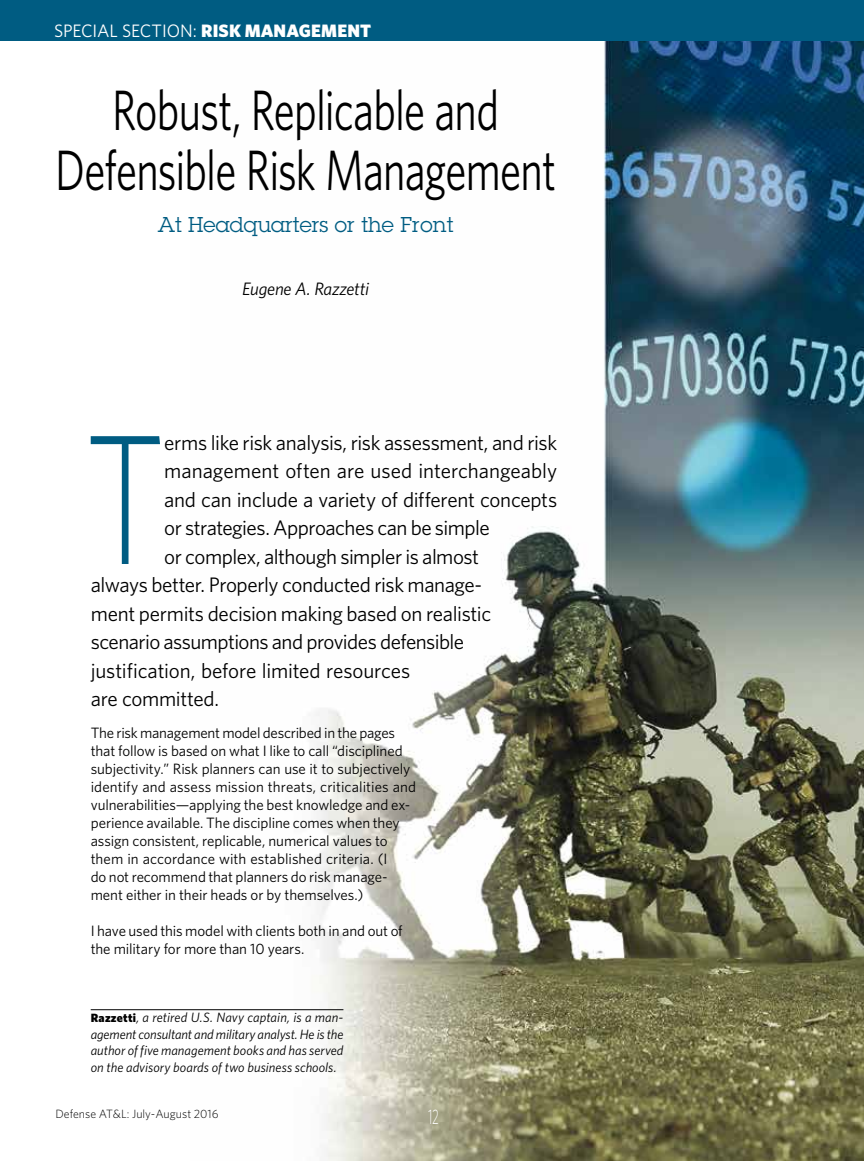
<style>
.page{position:relative;width:864px;height:1161px;background:#fff}
.page>*{position:absolute;margin:0;border:0;box-sizing:border-box;transform-origin:0 0}
.body_text_white_star{font:300 185.25px "Whitney";color:#005c82;scale:.75 1}
.headline{font:57px/60px "Whitney";letter-spacing:-.02em;color:#000;text-align:center;scale:.75 1}
.body_text_white_star-2{font:21px "Whitney";letter-spacing:-.02em;color:#000}
.body_text_white_star-3{font:21px "Whitney";color:#000}
.subhead_main{font:21px "Lubalin Graph";letter-spacing:.005em;color:#005c82}
.t1{font:300 21px "Whitney";color:#fff;scale:.6 1}
.t2{font:18px "Whitney";letter-spacing:-.005em;color:#fff}
.byline{font:italic 18px "Whitney";letter-spacing:-.015em;color:#000}
.body_text{font:15px/18px "Whitney";letter-spacing:-.005em;color:#000}
.bio{font:italic 13.5px/16.5px "Whitney";letter-spacing:.005em;color:#000;text-align:justify}
.t3{font:300 12px "Whitney";color:#000}
.s1{font-weight:900}
.s2{font-weight:900;font-style:normal;font-size:12px}
</style>
<div class="page">
<img style="left:191px;top:40px;width:673px;height:1121px">
<hr style="left:91px;top:1009px;width:252px;height:1px;background:#000">
<div style="left:0;top:0;width:864px;height:40px;background:#005c82"></div>
<p class="t2" style="left:54px;top:19px;width:319px">SPECIAL SECTION: <span class="s1">RISK MANAGEMENT</span></p>
<p class="headline" style="left:55px;top:79px;width:670px">Robust, Replicable and<br>Defensible Risk Management</p>
<p class="subhead_main" style="left:158px;top:211px;width:297px">At Headquarters or the Front</p>
<p class="byline" style="left:242px;top:277px;width:128px">Eugene A. Razzetti</p>
<p class="body_text_white_star" style="left:86px;top:386px;width:106px">T</p>
<p class="body_text_white_star-2" style="left:164px;top:430px;width:394px">erms like risk analysis, risk assessment, and risk</p>
<p class="body_text_white_star-3" style="left:164px;top:458px;width:394px">management often are used interchangeably</p>
<p class="body_text_white_star-2" style="left:164px;top:487px;width:395px">and can include a variety of different concepts</p>
<p class="body_text_white_star-2" style="left:164px;top:515px;width:327px">or strategies. Approaches can be simple</p>
<p class="body_text_white_star-2" style="left:164px;top:544px;width:316px">or complex, although simpler is almost</p>
<p class="body_text_white_star-2" style="left:91px;top:572px;width:393px">always better. Properly conducted risk manage-</p>
<p class="body_text_white_star-2" style="left:91px;top:601px;width:402px">ment permits decision making based on realistic</p>
<p class="body_text_white_star-2" style="left:91px;top:629px;width:375px">scenario assumptions and provides defensible</p>
<p class="body_text_white_star-2" style="left:91px;top:658px;width:321px">justification, before limited resources</p>
<p class="body_text_white_star-2" style="left:91px;top:686px;width:130px">are committed.</p>
<p class="body_text" style="left:91px;top:724px;width:327px">The risk management model described in the pages that follow is based on what I like to call “disciplined subjectivity.” Risk planners can use it to subjectively identify and assess mission threats, criticalities and vulnerabilities—applying the best knowledge and ex&shy;perience available. The discipline comes when they assign consistent, replicable, numerical values to them in accordance with established criteria. (I<br>do not recommend that planners do risk manage&shy;ment either in their heads or by themselves.)</p>
<p class="body_text" style="left:91px;top:922px;width:314px">I have used this model with clients both in and out of the military for more than 10 years.</p>
<p class="bio" style="left:91px;top:1009px;width:254px"><span class="s2">Razzetti</span>, a retired U.S. Navy captain, is a man&shy;agement consultant and military analyst. He is the author of five management books and has served on the advisory boards of two business schools.</p>
<p class="t3" style="left:56px;top:1106px;width:165px">Defense AT&amp;L: July-August 2016</p>
<h3 class="t1" style="left:428px;top:1104px;width:19px">12</h3>
</div>
